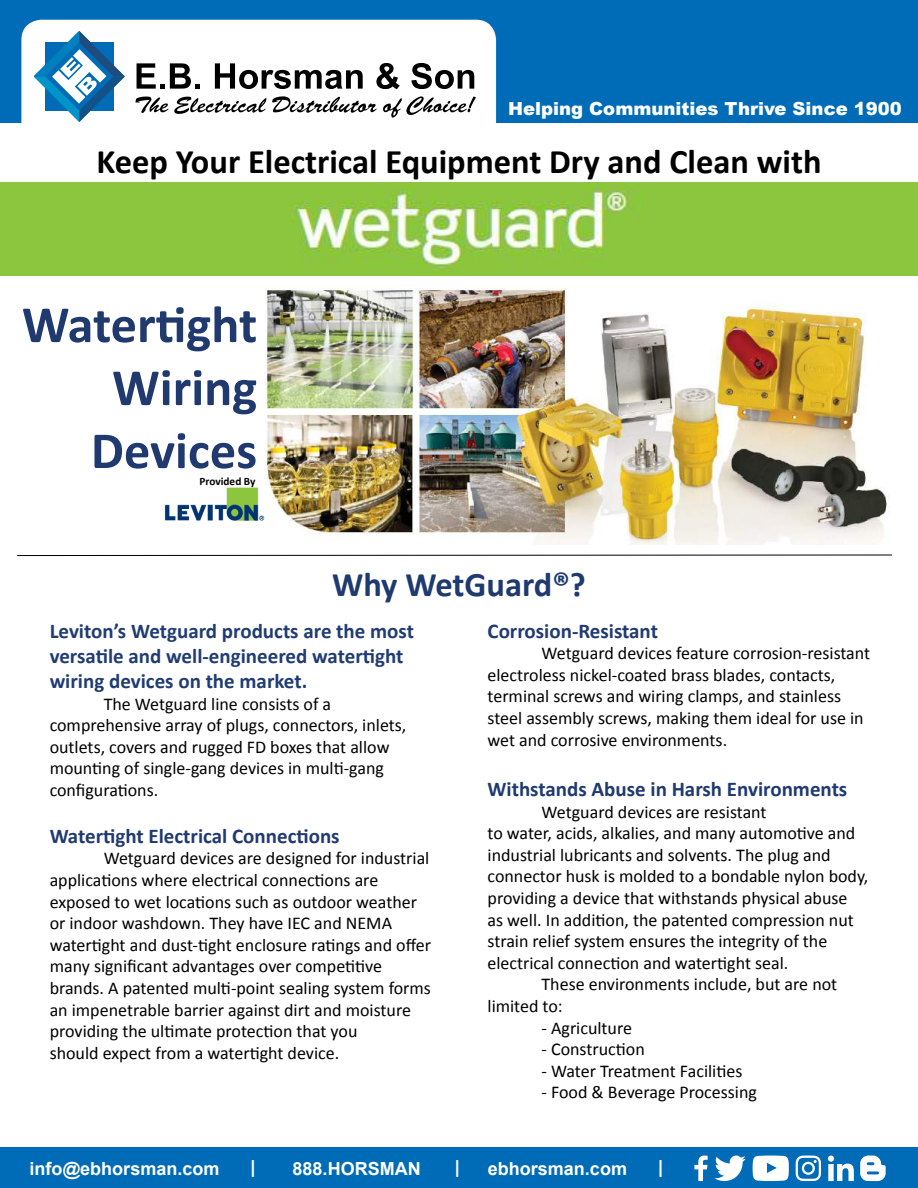
<style>
.page{position:relative;width:918px;height:1188px;background:#fff}
.page>*{position:absolute;margin:0;border:0;box-sizing:border-box;transform-origin:0 0}
.t1{font:700 52.5px/63px "Calibri";color:#20396e;text-align:right}
.t2{font:700 34.5px "Calibri";color:#000}
.t3{font:700 34.5px "Calibri";color:#1f3a6e}
.t4{font:700 21px/25.2px "Calibri";color:#203c73}
.t5{font:700 21px "Calibri";color:#213a70}
.t6{font:700 21px "Calibri";color:#1f3a70}
.t7{font:18px/21.6px "Calibri";color:#000}
.t8{font:700 18px "Arial";color:#fff}
.t9{font:900 18px "Arial";color:#fff}
.t10{font:700 11.25px "Calibri";color:#000}
</style>
<div class="page">
<div style="left:0;top:1148px;width:918px;height:40px;background:#006bb6"></div>
<svg style="left:860px;top:1156px;width:26px;height:25px"></svg>
<svg style="left:694px;top:1156px;width:14px;height:25px"></svg>
<svg style="left:828px;top:1156px;width:25px;height:25px"></svg>
<svg style="left:714px;top:1156px;width:32px;height:25px"></svg>
<svg style="left:753px;top:1156px;width:36px;height:25px"></svg>
<svg style="left:796px;top:1156px;width:25px;height:25px"></svg>
<div style="left:0;top:0;width:918px;height:122px;background:#006bb6"></div>
<div style="left:21px;top:20px;width:475px;height:103px;background:#fff"></div>
<svg style="left:34px;top:31px;width:91px;height:91px"></svg>
<svg style="left:137px;top:63px;width:63px;height:26px;background:#919191"></svg>
<svg style="left:215px;top:63px;width:148px;height:26px;background:#999"></svg>
<svg style="left:376px;top:63px;width:24px;height:26px"></svg>
<svg style="left:411px;top:63px;width:63px;height:26px;background:#919191"></svg>
<svg style="left:135px;top:97px;width:33px;height:16px"></svg>
<svg style="left:174px;top:97px;width:92px;height:17px;background:#afafaf"></svg>
<svg style="left:272px;top:96px;width:105px;height:17px;background:#b0b0b0"></svg>
<svg style="left:383px;top:96px;width:93px;height:22px;background:#c3c3c3"></svg>
<img style="left:266px;top:288px;width:623px;height:257px">
<div style="left:653px;top:182px;width:265px;height:94px;background:#8cc63f"></div>
<img style="left:258px;top:182px;width:395px;height:94px">
<div style="left:0;top:182px;width:258px;height:94px;background:#8cc63f"></div>
<svg style="left:17px;top:555px;width:875px;height:1px"></svg>
<img style="left:164px;top:487px;width:100px;height:34px">
<p class="t9" style="left:508px;top:96px;width:395px">Helping Communities Thrive Since 1900</p>
<h2 class="t2" style="left:97px;top:140px;width:726px">Keep Your Electrical Equipment Dry and Clean with</h2>
<h1 class="t1" style="left:22px;top:293px;width:237px">Watertight<br>Wiring<br>Devices</h1>
<p class="t10" style="left:200px;top:474px;width:58px">Provided By</p>
<h2 class="t3" style="left:332px;top:563px;width:255px">Why WetGuard®?</h2>
<p class="t4" style="left:50px;top:618px;width:366px">Leviton’s Wetguard products are the most versatile and well-engineered watertight wiring devices on the market.</p>
<p class="t7" style="left:50px;top:693px;width:358px;text-indent:54px">The Wetguard line consists of a comprehensive array of plugs, connectors, inlets, outlets, covers and rugged FD boxes that allow mounting of single-gang devices in multi-gang configurations.</p>
<p class="t5" style="left:50px;top:822px;width:292px">Watertight Electrical Connections</p>
<p class="t7" style="left:50px;top:848px;width:383px;text-indent:54px">Wetguard devices are designed for industrial applications where electrical connections are exposed to wet locations such as outdoor weather or indoor washdown. They have IEC and NEMA watertight and dust-tight enclosure ratings and offer many significant advantages over competitive brands. A patented multi-point sealing system forms an impenetrable barrier against dirt and moisture providing the ultimate protection that you<br>should expect from a watertight device.</p>
<p class="t5" style="left:488px;top:617px;width:172px">Corrosion-Resistant</p>
<p class="t7" style="left:488px;top:642px;width:384px;text-indent:54px">Wetguard devices feature corrosion-resistant electroless nickel-coated brass blades, contacts, terminal screws and wiring clamps, and stainless steel assembly screws, making them ideal for use in wet and corrosive environments.</p>
<p class="t6" style="left:488px;top:776px;width:361px">Withstands Abuse in Harsh Environments</p>
<p class="t7" style="left:542px;top:801px;width:227px">Wetguard devices are resistant</p>
<p class="t7" style="left:488px;top:822px;width:369px">to water, acids, alkalies, and many automotive and</p>
<p class="t7" style="left:488px;top:844px;width:345px">industrial lubricants and solvents. The plug and</p>
<p class="t7" style="left:488px;top:866px;width:382px">connector husk is molded to a bondable nylon body,</p>
<p class="t7" style="left:488px;top:887px;width:361px">providing a device that withstands physical abuse</p>
<p class="t7" style="left:488px;top:909px;width:368px">as well. In addition, the patented compression nut</p>
<p class="t7" style="left:488px;top:930px;width:341px">strain relief system ensures the integrity of the</p>
<p class="t7" style="left:488px;top:952px;width:302px">electrical connection and watertight seal.</p>
<p class="t7" style="left:542px;top:974px;width:297px">These environments include, but are not</p>
<p class="t7" style="left:488px;top:995px;width:77px">limited to:</p>
<p class="t7" style="left:542px;top:1017px;width:92px">- Agriculture</p>
<p class="t7" style="left:542px;top:1038px;width:105px">- Construction</p>
<p class="t7" style="left:542px;top:1060px;width:202px">- Water Treatment Facilities</p>
<p class="t7" style="left:542px;top:1082px;width:217px">- Food &amp; Beverage Processing</p>
<p class="t8" style="left:30px;top:1157px;width:191px">info@ebhorsman.com</p>
<p class="t8" style="left:251px;top:1154px;width:7px">|</p>
<p class="t8" style="left:293px;top:1157px;width:130px">888.HORSMAN</p>
<p class="t8" style="left:455px;top:1154px;width:7px">|</p>
<p class="t8" style="left:488px;top:1157px;width:141px">ebhorsman.com</p>
<p class="t8" style="left:658px;top:1154px;width:7px">|</p>
</div>
